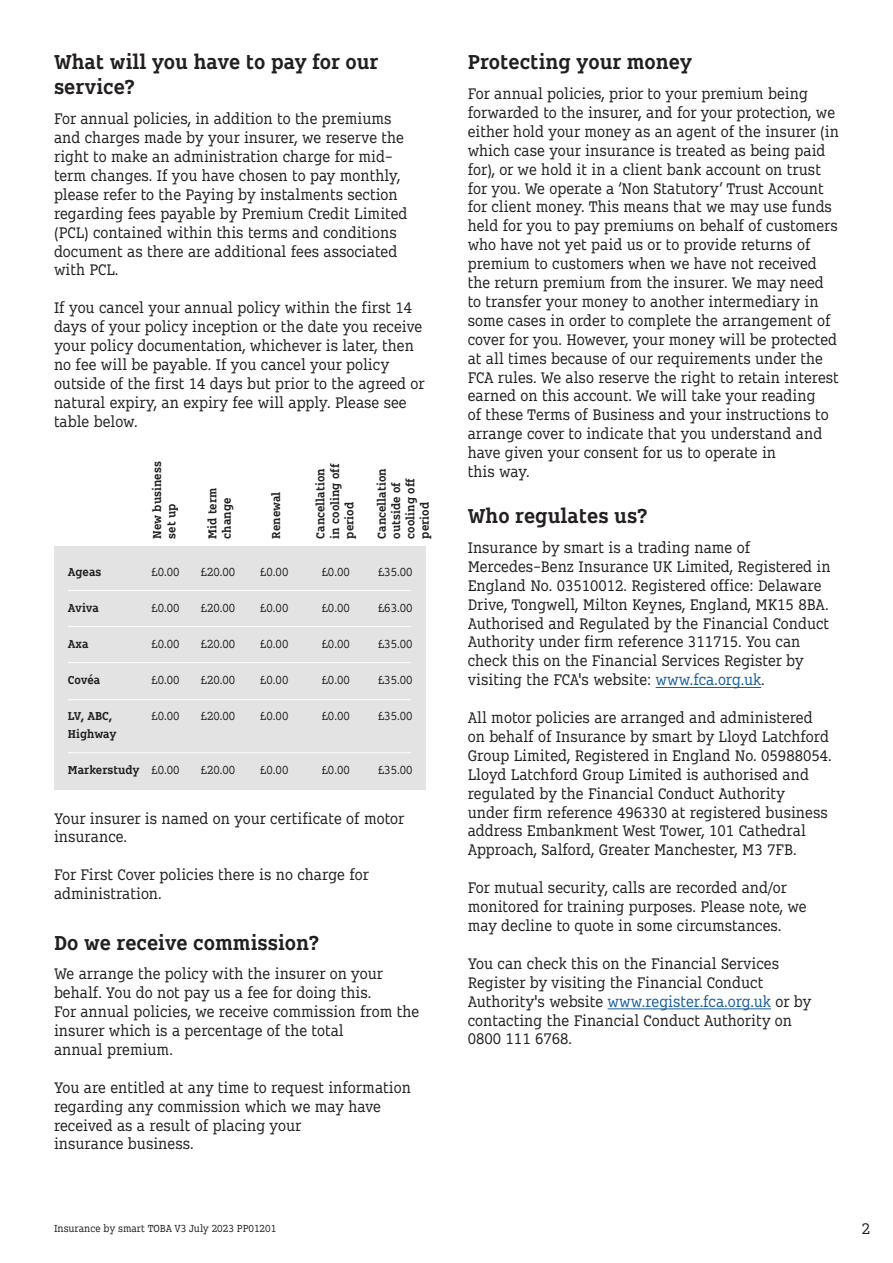
<style>
.page{position:relative;width:893px;height:1263px;background:#fff}
.page>*{position:absolute;margin:0;border:0;box-sizing:border-box;transform-origin:0 0}
._03_COPY_black_10_13{font:700 21px/25.2px "FO Rsmart Next";color:#231f20}
._03_COPY_black_10_13-2{font:15.75px/18.9px "FO Rsmart Next";color:#231f20}
._03_COPY_black_10_13-3{font:12px "FO Rsmart Next";color:#231f20}
._03_COPY_black_10_13-4{font:700 12px/14.4px "FO Rsmart Next";color:#231f20}
._03_COPY_black_10_13-5{font:10.5px "FO Rsmart Next";color:#231f20}
.s1{color:#175d9e}
</style>
<div class="page">
<hr style="left:656px;top:687px;width:105px;height:1px;background:#175d9e">
<hr style="left:608px;top:1008px;width:163px;height:1px;background:#175d9e">
<div style="left:54px;top:546px;width:371px;height:244px;background:#e3e3e3"></div>
<hr style="left:68px;top:590px;width:343px;height:1px;background:#fff">
<hr style="left:68px;top:626px;width:343px;height:1px;background:#fff">
<hr style="left:68px;top:662px;width:343px;height:1px;background:#fff">
<hr style="left:68px;top:699px;width:343px;height:1px;background:#fff">
<hr style="left:68px;top:752px;width:343px;height:1px;background:#fff">
<p class="_03_COPY_black_10_13" style="left:54px;top:49px;width:326px">What will you have to pay for our service?</p>
<p class="_03_COPY_black_10_13-2" style="left:54px;top:109px;width:355px">For annual policies, in addition to the premiums and charges made by your insurer, we reserve the right to make an administration charge for mid&shy;term changes. If you have chosen to pay monthly, please refer to the Paying by instalments section regarding fees payable by Premium Credit Limited (PCL) contained within this terms and conditions document as there are additional fees associated with PCL.</p>
<p class="_03_COPY_black_10_13-2" style="left:54px;top:298px;width:372px">If you cancel your annual policy within the first 14 days of your policy inception or the date you receive your policy documentation, whichever is later, then no fee will be payable. If you cancel your policy outside of the first 14 days but prior to the agreed or natural expiry, an expiry fee will apply. Please see table below.</p>
<p class="_03_COPY_black_10_13-4" style="left:68px;top:565px;width:35px">Ageas</p>
<p class="_03_COPY_black_10_13-4" style="left:68px;top:601px;width:32px">Aviva</p>
<p class="_03_COPY_black_10_13-4" style="left:68px;top:637px;width:22px">Axa</p>
<p class="_03_COPY_black_10_13-4" style="left:68px;top:673px;width:34px">Covéa</p>
<p class="_03_COPY_black_10_13-4" style="left:68px;top:709px;width:46px">LV, ABC,</p>
<p class="_03_COPY_black_10_13-4" style="left:68px;top:727px;width:50px">Highway</p>
<p class="_03_COPY_black_10_13-4" style="left:68px;top:763px;width:73px">Markerstudy</p>
<p class="_03_COPY_black_10_13-4" style="left:150px;top:539px;width:78px;rotate:-90deg">New business set up</p>
<p class="_03_COPY_black_10_13-3" style="left:152px;top:564px;width:30px">£0.00</p>
<p class="_03_COPY_black_10_13-3" style="left:152px;top:600px;width:30px">£0.00</p>
<p class="_03_COPY_black_10_13-3" style="left:152px;top:636px;width:30px">£0.00</p>
<p class="_03_COPY_black_10_13-3" style="left:152px;top:672px;width:30px">£0.00</p>
<p class="_03_COPY_black_10_13-3" style="left:152px;top:708px;width:30px">£0.00</p>
<p class="_03_COPY_black_10_13-3" style="left:152px;top:762px;width:30px">£0.00</p>
<p class="_03_COPY_black_10_13-4" style="left:205px;top:539px;width:52px;rotate:-90deg">Mid term change</p>
<p class="_03_COPY_black_10_13-4" style="left:269px;top:538px;width:48px;rotate:-90deg">Renewal</p>
<p class="_03_COPY_black_10_13-3" style="left:201px;top:564px;width:36px">£20.00</p>
<p class="_03_COPY_black_10_13-3" style="left:201px;top:600px;width:36px">£20.00</p>
<p class="_03_COPY_black_10_13-3" style="left:201px;top:636px;width:36px">£20.00</p>
<p class="_03_COPY_black_10_13-3" style="left:201px;top:672px;width:36px">£20.00</p>
<p class="_03_COPY_black_10_13-3" style="left:201px;top:708px;width:36px">£20.00</p>
<p class="_03_COPY_black_10_13-3" style="left:201px;top:762px;width:36px">£20.00</p>
<p class="_03_COPY_black_10_13-3" style="left:260px;top:564px;width:30px">£0.00</p>
<p class="_03_COPY_black_10_13-3" style="left:260px;top:600px;width:30px">£0.00</p>
<p class="_03_COPY_black_10_13-3" style="left:260px;top:636px;width:30px">£0.00</p>
<p class="_03_COPY_black_10_13-3" style="left:260px;top:672px;width:30px">£0.00</p>
<p class="_03_COPY_black_10_13-3" style="left:260px;top:708px;width:30px">£0.00</p>
<p class="_03_COPY_black_10_13-3" style="left:260px;top:762px;width:30px">£0.00</p>
<p class="_03_COPY_black_10_13-4" style="left:313px;top:539px;width:76px;rotate:-90deg">Cancellation in cooling off period</p>
<p class="_03_COPY_black_10_13-4" style="left:374px;top:539px;width:72px;rotate:-90deg">Cancellation outside of cooling off period</p>
<p class="_03_COPY_black_10_13-3" style="left:322px;top:564px;width:30px">£0.00</p>
<p class="_03_COPY_black_10_13-3" style="left:322px;top:600px;width:30px">£0.00</p>
<p class="_03_COPY_black_10_13-3" style="left:322px;top:636px;width:30px">£0.00</p>
<p class="_03_COPY_black_10_13-3" style="left:322px;top:672px;width:30px">£0.00</p>
<p class="_03_COPY_black_10_13-3" style="left:322px;top:708px;width:30px">£0.00</p>
<p class="_03_COPY_black_10_13-3" style="left:322px;top:762px;width:30px">£0.00</p>
<p class="_03_COPY_black_10_13-3" style="left:378px;top:564px;width:36px">£35.00</p>
<p class="_03_COPY_black_10_13-3" style="left:378px;top:600px;width:36px">£63.00</p>
<p class="_03_COPY_black_10_13-3" style="left:378px;top:636px;width:36px">£35.00</p>
<p class="_03_COPY_black_10_13-3" style="left:378px;top:672px;width:36px">£35.00</p>
<p class="_03_COPY_black_10_13-3" style="left:378px;top:708px;width:36px">£35.00</p>
<p class="_03_COPY_black_10_13-3" style="left:378px;top:762px;width:36px">£35.00</p>
<p class="_03_COPY_black_10_13-2" style="left:54px;top:808px;width:352px">Your insurer is named on your certificate of motor insurance.</p>
<p class="_03_COPY_black_10_13-2" style="left:54px;top:865px;width:317px">For First Cover policies there is no charge for administration.</p>
<p class="_03_COPY_black_10_13" style="left:54px;top:929px;width:267px">Do we receive commission?</p>
<p class="_03_COPY_black_10_13-2" style="left:54px;top:964px;width:331px">We arrange the policy with the insurer on your behalf. You do not pay us a fee for doing this.</p>
<p class="_03_COPY_black_10_13-2" style="left:54px;top:1002px;width:367px">For annual policies, we receive commission from the insurer which is a percentage of the total</p>
<p class="_03_COPY_black_10_13-2" style="left:54px;top:1040px;width:120px">annual premium.</p>
<p class="_03_COPY_black_10_13-2" style="left:54px;top:1077px;width:358px">You are entitled at any time to request information regarding any commission which we may have received as a result of placing your</p>
<p class="_03_COPY_black_10_13-2" style="left:54px;top:1134px;width:141px">insurance business.</p>
<p class="_03_COPY_black_10_13-5" style="left:54px;top:1222px;width:224px">Insurance by smart TOBA V3 July 2023 PP01201</p>
<p class="_03_COPY_black_10_13" style="left:468px;top:49px;width:226px">Protecting your money</p>
<p class="_03_COPY_black_10_13-2" style="left:468px;top:84px;width:373px">For annual policies, prior to your premium being forwarded to the insurer, and for your protection, we either hold your money as an agent of the insurer (in which case your insurance is treated as being paid for), or we hold it in a client bank account on trust for you. We operate a ‘Non Statutory’ Trust Account for client money. This means that we may use funds held for you to pay premiums on behalf of customers who have not yet paid us or to provide returns of premium to customers when we have not received the return premium from the insurer. We may need to transfer your money to another intermediary in some cases in order to complete the arrangement of cover for you. However, your money will be protected at all times because of our requirements under the FCA rules. We also reserve the right to retain interest earned on this account. We will take your reading<br>of these Terms of Business and your instructions to arrange cover to indicate that you understand and have given your consent for us to operate in</p>
<p class="_03_COPY_black_10_13-2" style="left:468px;top:462px;width:64px">this way.</p>
<p class="_03_COPY_black_10_13" style="left:468px;top:503px;width:182px">Who regulates us?</p>
<p class="_03_COPY_black_10_13-2" style="left:468px;top:538px;width:284px">Insurance by smart is a trading name of</p>
<p class="_03_COPY_black_10_13-2" style="left:468px;top:557px;width:364px">Mercedes-Benz Insurance UK Limited, Registered in England No. 03510012. Registered office: Delaware Drive, Tongwell, Milton Keynes, England, MK15 8BA.<br>Authorised and Regulated by the Financial Conduct Authority under firm reference 311715. You can check this on the Financial Services Register by visiting the FCA's website: <span class="s1">www.fca.org.uk</span>.</p>
<p class="_03_COPY_black_10_13-2" style="left:468px;top:708px;width:365px">All motor policies are arranged and administered on behalf of Insurance by smart by Lloyd Latchford Group Limited, Registered in England No. 05988054.<br>Lloyd Latchford Group Limited is authorised and regulated by the Financial Conduct Authority<br>under firm reference 496330 at registered business address Embankment West Tower, 101 Cathedral Approach, Salford, Greater Manchester, M3 7FB.</p>
<p class="_03_COPY_black_10_13-2" style="left:468px;top:878px;width:340px">For mutual security, calls are recorded and/or monitored for training purposes. Please note, we may decline to quote in some circumstances.</p>
<p class="_03_COPY_black_10_13-2" style="left:468px;top:954px;width:345px">You can check this on the Financial Services Register by visiting the Financial Conduct Authority's website <span class="s1">www.register.fca.org.uk</span> or by contacting the Financial Conduct Authority on</p>
<p class="_03_COPY_black_10_13-2" style="left:468px;top:1029px;width:106px">0800 111 6768.</p>
<p class="_03_COPY_black_10_13-2" style="left:862px;top:1219px;width:10px">2</p>
</div>
